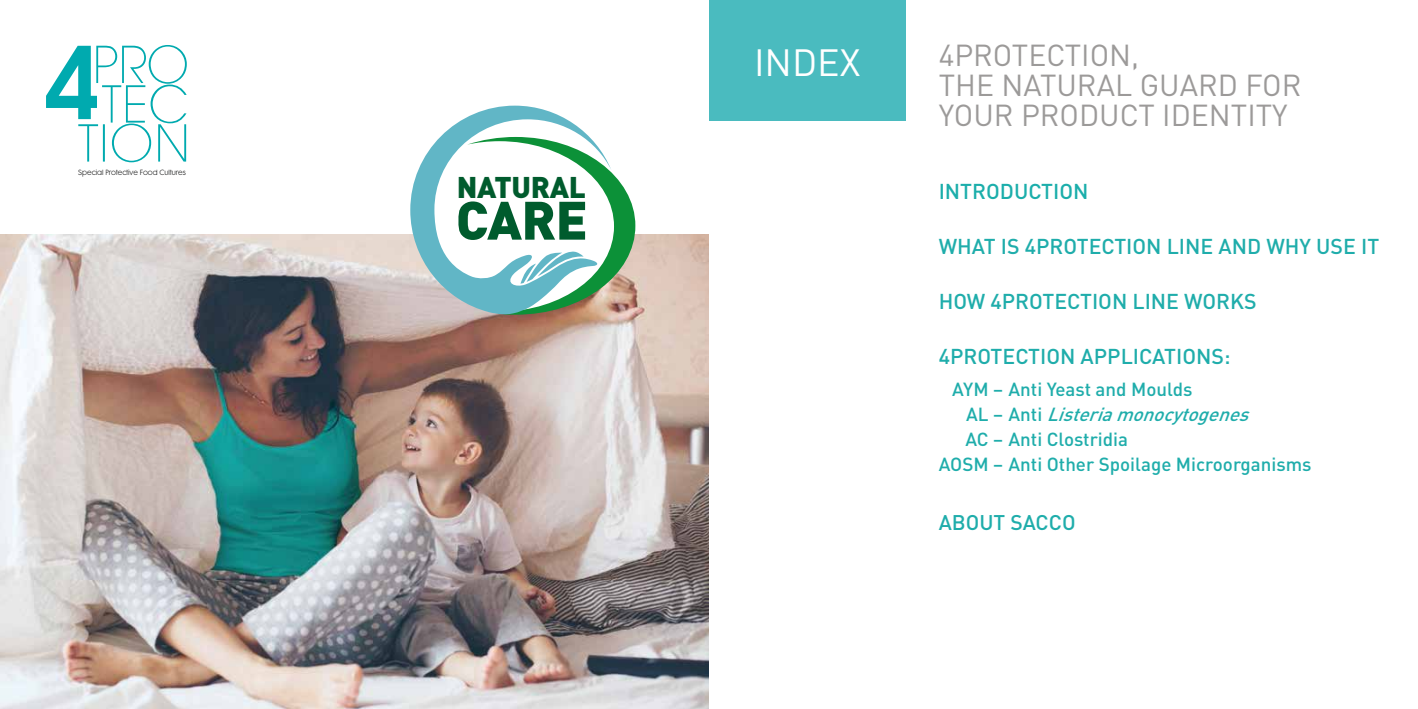
<style>
.page{position:relative;width:1418px;height:709px;background:#fff}
.page>*{position:absolute;margin:0;border:0;box-sizing:border-box;transform-origin:0 0}
.t1{font:900 53.12px "DIN";color:#005b2d}
.t2{font:37.5px "DIN";color:#fff}
.t3{font:30px/30px "DIN";color:#9c9a99}
.t4{font:900 29.62px "DIN";letter-spacing:-.01em;color:#005b2d}
.t5{font:500 21.25px "DIN";color:#1fadab}
.t6{font:500 21.25px "DIN";color:#1baeab}
.t7{font:500 21px "DIN";color:#1fadab}
.t8{font:500 18.75px "DIN";color:#1fadab}
.t9{font:italic 500 18.75px "DIN";color:#1fadab}
.t10{font:6.88px "Futura Maxi CG Light";color:#010202}
.s1{font-style:normal}
</style>
<div class="page">
<img style="left:0;top:234px;width:709px;height:475px">
<svg style="left:429px;top:172px;width:206px;height:143px;background:#76a676"></svg>
<svg style="left:410px;top:106px;width:201px;height:208px"></svg>
<div style="left:709px;top:0;width:196px;height:121px;background:#4abbbf"></div>
<svg style="left:46px;top:45px;width:141px;height:117px"></svg>
<p class="t10" style="left:78px;top:168px;width:109px">Special Protective Food Cultures</p>
<h3 class="t4" style="left:457px;top:167px;width:131px">NATURAL</h3>
<h1 class="t1" style="left:456px;top:185px;width:133px">CARE</h1>
<h2 class="t2" style="left:754px;top:39px;width:108px">INDEX</h2>
<h3 class="t3" style="left:938px;top:40px;width:364px">4PROTECTION,<br>THE NATURAL GUARD FOR<br>YOUR PRODUCT IDENTITY</h3>
<p class="t6" style="left:938px;top:178px;width:151px">INTRODUCTION</p>
<p class="t5" style="left:938px;top:233px;width:442px">WHAT IS 4PROTECTION LINE AND WHY USE IT</p>
<p class="t5" style="left:938px;top:288px;width:319px">HOW 4PROTECTION LINE WORKS</p>
<p class="t5" style="left:938px;top:343px;width:293px">4PROTECTION APPLICATIONS:</p>
<p class="t8" style="left:952px;top:377px;width:242px">AYM – Anti Yeast and Moulds</p>
<p class="t9" style="left:966px;top:402px;width:291px"><span class="s1">A L – A n t i</span> Listeria monocytogenes</p>
<p class="t8" style="left:965px;top:427px;width:164px">AC – Anti Clostridia</p>
<p class="t8" style="left:938px;top:452px;width:374px">AOSM – Anti Other Spoilage Microorganisms</p>
<p class="t7" style="left:938px;top:508px;width:138px">ABOUT SACCO</p>
</div>
